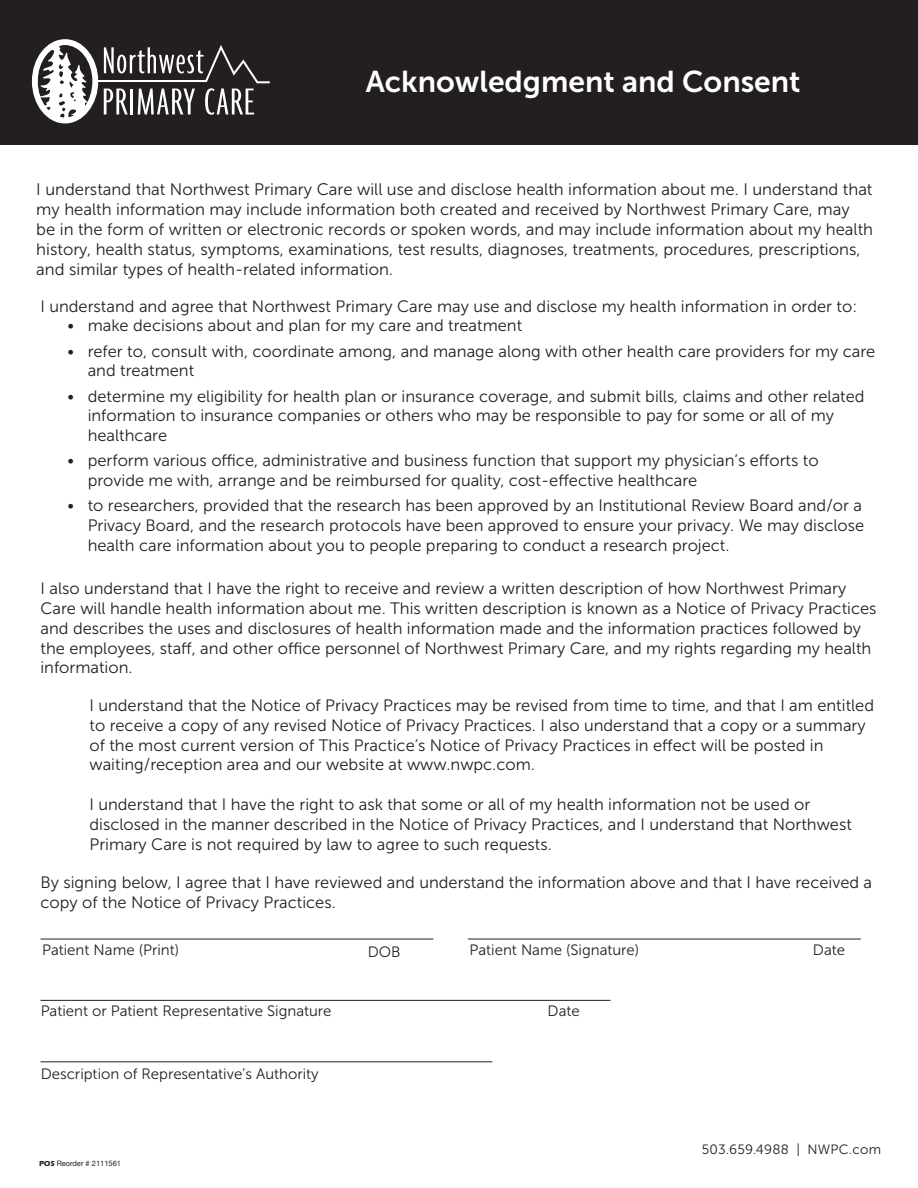
<style>
.page{position:relative;width:918px;height:1188px;background:#fff}
.page>*{position:absolute;margin:0;border:0;box-sizing:border-box;transform-origin:0 0}
.t1{font:30px "Museo Sans 700";color:#fff}
.t2{font:16.65px/20px "Museo Sans 300";color:#231f20}
.t3{font:16.5px/19.8px "Museo Sans 300";color:#231f20}
.t4{font:15px "Museo Sans 300";color:#231f20}
.BulletBody{font:13.5px "Museo Sans 300";letter-spacing:.02em;color:#231f20}
.t5{font:7.5px "Helvetica Neue";color:#231f20}
.s1{font-family:"Itc Eras";font-weight:700}
</style>
<div class="page">
<div style="left:0;top:0;width:918px;height:145px;background:#231f20"></div>
<svg style="left:32px;top:39px;width:238px;height:84px"></svg>
<hr style="left:40px;top:1062px;width:452px;height:1px;background:#231f20">
<hr style="left:40px;top:1000px;width:570px;height:1px;background:#231f20">
<hr style="left:468px;top:939px;width:393px;height:1px;background:#231f20">
<hr style="left:40px;top:939px;width:393px;height:1px;background:#231f20">
<p class="t1" style="left:366px;top:65px;width:436px">Acknowledgment and Consent</p>
<p class="t2" style="left:36px;top:179px;width:838px">I understand that Northwest Primary Care will use and disclose health information about me. I understand that my health information may include information both created and received by Northwest Primary Care, may<br>be in the form of written or electronic records or spoken words, and may include information about my health history, health status, symptoms, examinations, test results, diagnoses, treatments, procedures, prescriptions, and similar types of health-related information.</p>
<p class="t3" style="left:40px;top:296px;width:818px">I understand and agree that Northwest Primary Care may use and disclose my health information in order to:</p>
<p class="t3" style="left:68px;top:316px;width:456px">• make decisions about and plan for my care and treatment</p>
<p class="t3" style="left:88px;top:341px;width:789px;text-indent:-20px">• refer to, consult with, coordinate among, and manage along with other health care providers for my care and treatment</p>
<p class="t3" style="left:88px;top:386px;width:778px;text-indent:-20px">• determine my eligibility for health plan or insurance coverage, and submit bills, claims and other related information to insurance companies or others who may be responsible to pay for some or all of my healthcare</p>
<p class="t3" style="left:88px;top:451px;width:732px;text-indent:-20px">• perform various office, administrative and business function that support my physician’s efforts to provide me with, arrange and be reimbursed for quality, cost-effective healthcare</p>
<p class="t3" style="left:88px;top:496px;width:778px;text-indent:-20px">• to researchers, provided that the research has been approved by an Institutional Review Board and/or a<br>Privacy Board, and the research protocols have been approved to ensure your privacy. We may disclose health care information about you to people preparing to conduct a research project.</p>
<p class="t3" style="left:40px;top:579px;width:838px">I also understand that I have the right to receive and review a written description of how Northwest Primary Care will handle health information about me. This written description is known as a Notice of Privacy Practices and describes the uses and disclosures of health information made and the information practices followed by the employees, staff, and other office personnel of Northwest Primary Care, and my rights regarding my health information.</p>
<p class="t3" style="left:90px;top:696px;width:786px">I understand that the Notice of Privacy Practices may be revised from time to time, and that I am entitled to receive a copy of any revised Notice of Privacy Practices. I also understand that a copy or a summary of the most current version of This Practice’s Notice of Privacy Practices in effect will be posted in waiting/reception area and our website at www.nwpc.com.</p>
<p class="t3" style="left:90px;top:795px;width:764px">I understand that I have the right to ask that some or all of my health information not be used or disclosed in the manner described in the Notice of Privacy Practices, and I understand that Northwest<br>Primary Care is not required by law to agree to such requests.</p>
<p class="t3" style="left:40px;top:872px;width:833px">By signing below, I agree that I have reviewed and understand the information above and that I have received a copy of the Notice of Privacy Practices.</p>
<p class="t4" style="left:42px;top:942px;width:139px">Patient Name (Print)</p>
<p class="t4" style="left:368px;top:944px;width:34px">DOB</p>
<p class="t4" style="left:470px;top:942px;width:171px">Patient Name (Signature)</p>
<p class="t4" style="left:813px;top:942px;width:34px">Date</p>
<p class="t4" style="left:41px;top:1003px;width:292px">Patient or Patient Representative Signature</p>
<p class="t4" style="left:548px;top:1003px;width:34px">Date</p>
<p class="t4" style="left:41px;top:1066px;width:280px">Description of Representative’s Authority</p>
<p class="t5" style="left:39px;top:1158px;width:83px"><span class="s1">POS</span> Reorder # 2111561</p>
<p class="BulletBody" style="left:702px;top:1142px;width:181px">503.659.4988 | NWPC.com</p>
</div>
